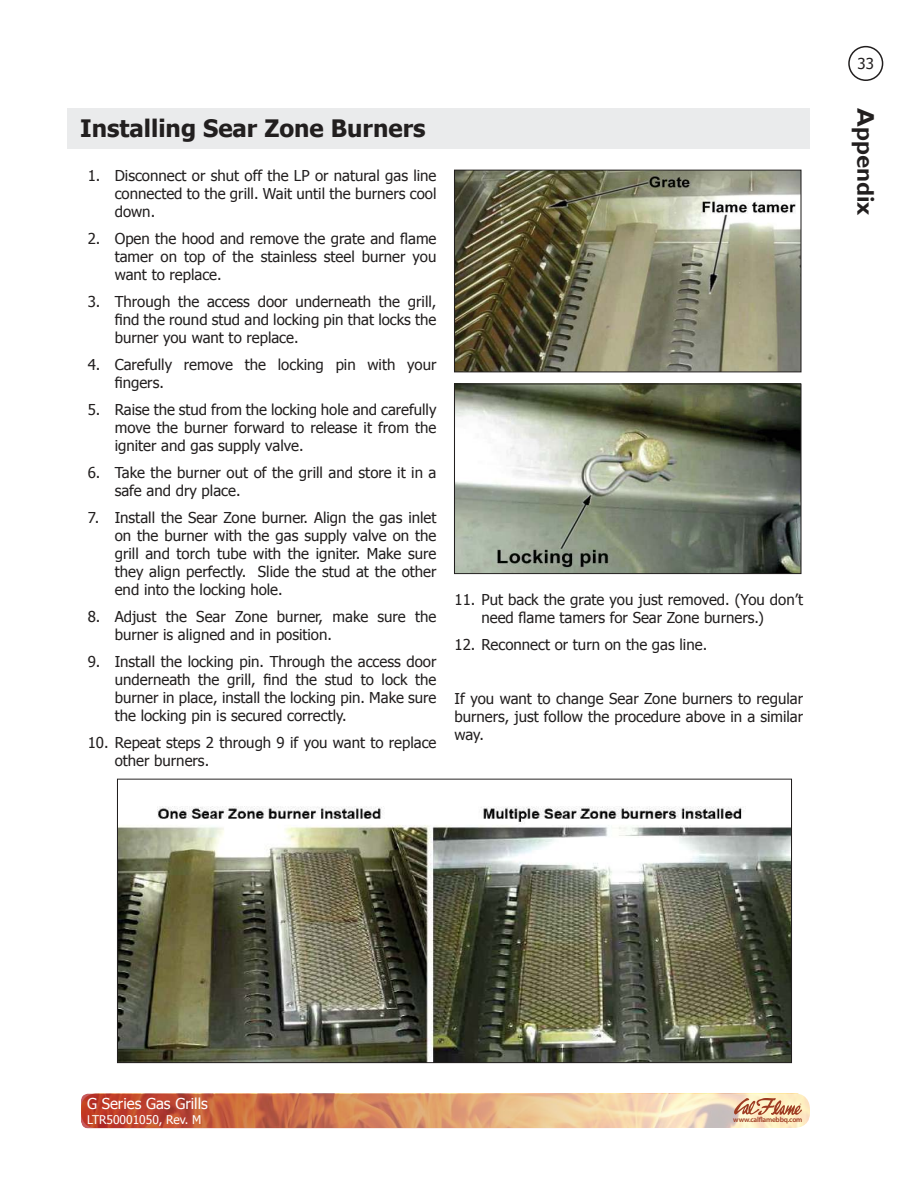
<style>
.page{position:relative;width:918px;height:1188px;background:#fff}
.page>*{position:absolute;margin:0;border:0;box-sizing:border-box;transform-origin:0 0}
.t1{font:700 24px "Tahoma";color:#221f1f}
.t2{font:700 24px "Gill Sans";color:#221f1f}
.t3{font:15px/18px "Tahoma";color:#221f1f;text-align:justify}
.t4{font:15px "Tahoma";color:#fff}
.t5{font:12px "Tahoma";color:#fff}
.t6{font:600 7.35px "Myriad Pro";letter-spacing:-.03em;color:#9e3b21}
</style>
<div class="page">
<img style="left:81px;top:1093px;width:729px;height:35px;border-radius:7px">
<svg style="left:734px;top:1098px;width:68px;height:18px"></svg>
<div style="left:848px;top:46px;width:35px;height:35px;border:2px solid #221f1f;border-radius:50%"></div>
<img style="left:456px;top:172px;width:343px;height:198px">
<div style="left:454px;top:170px;width:347px;height:202px;border:1px solid #221f1f"></div>
<img style="left:456px;top:386px;width:343px;height:186px">
<div style="left:454px;top:384px;width:347px;height:190px;border:1px solid #221f1f"></div>
<img style="left:119px;top:806px;width:671px;height:255px">
<div style="left:68px;top:108px;width:742px;height:40px;background:#eaebec"></div>
<h1 class="t1" style="left:80px;top:119px;width:347px">Installing Sear Zone Burners</h1>
<p class="t3" style="left:115px;top:168px;width:323px;text-indent:-27px">1. Disconnect or shut off the LP or natural gas line connected to the grill. Wait until the burners cool down.</p>
<p class="t3" style="left:115px;top:231px;width:323px;text-indent:-27px">2. Open the hood and remove the grate and flame tamer on top of the stainless steel burner you want to replace.</p>
<p class="t3" style="left:115px;top:292px;width:323px;text-indent:-27px">3. Through the access door underneath the grill, find the round stud and locking pin that locks the burner you want to replace.</p>
<p class="t3" style="left:115px;top:357px;width:323px;text-indent:-27px">4. Carefully remove the locking pin with your fingers.</p>
<p class="t3" style="left:115px;top:402px;width:323px;text-indent:-27px">5. Raise the stud from the locking hole and carefully move the burner forward to release it from the igniter and gas supply valve.</p>
<p class="t3" style="left:115px;top:465px;width:323px;text-indent:-27px">6. Take the burner out of the grill and store it in a safe and dry place.</p>
<p class="t3" style="left:115px;top:510px;width:323px;text-indent:-27px">7. Install the Sear Zone burner. Align the gas inlet on the burner with the gas supply valve on the grill and torch tube with the igniter. Make sure they align perfectly. Slide the stud at the other end into the locking hole.</p>
<p class="t3" style="left:115px;top:609px;width:323px;text-indent:-27px">8. Adjust the Sear Zone burner, make sure the burner is aligned and in position.</p>
<p class="t3" style="left:115px;top:654px;width:323px;text-indent:-27px">9. Install the locking pin. Through the access door underneath the grill, find the stud to lock the burner in place, install the locking pin. Make sure the locking pin is secured correctly.</p>
<p class="t3" style="left:115px;top:735px;width:323px;text-indent:-27px">10. Repeat steps 2 through 9 if you want to replace other burners.</p>
<p class="t3" style="left:482px;top:592px;width:323px;text-indent:-27px">11. Put back the grate you just removed. (You don’t need flame tamers for Sear Zone burners.)</p>
<p class="t3" style="left:454px;top:637px;width:254px">12. Reconnect or turn on the gas line.</p>
<p class="t3" style="left:454px;top:689px;width:350px">If you want to change Sear Zone burners to regular burners, just follow the procedure above in a similar way.</p>
<p class="t3" style="left:858px;top:54px;width:18px">33</p>
<h1 class="t2" style="left:875px;top:108px;width:109px;rotate:90deg">Appendix</h1>
<p class="t4" style="left:87px;top:1098px;width:122px">G Series Gas Grills</p>
<p class="t5" style="left:87px;top:1115px;width:116px">LTR50001050, Rev. M</p>
<p class="t6" style="left:733px;top:1117px;width:71px">www.calflamebbq.com</p>
</div>
